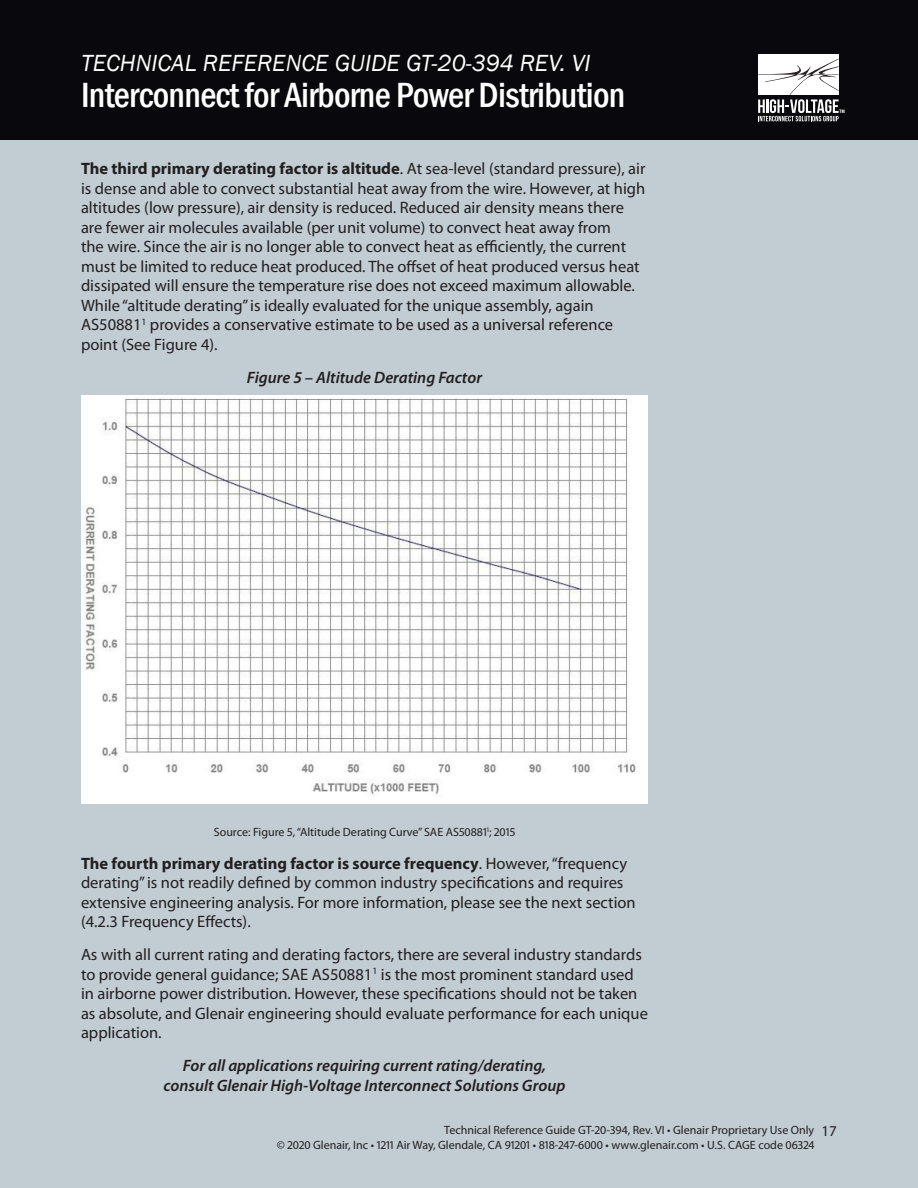
<style>
.page{position:relative;width:918px;height:1188px;background:#c1ccd3}
.page>*{position:absolute;margin:0;border:0;box-sizing:border-box;transform-origin:0 0}
.t1{font:500 condensed 36px "Franklin Gothic";letter-spacing:-.02em;color:#fff}
.t2{font:italic 24px "Franklin Gothic";color:#fff}
.body_text{font:16.5px/19.5px "Myriad Pro";color:#231f20}
.cap{font:italic 600 16.5px/19.5px "Myriad Pro";color:#231f20;text-align:center}
.table_t{font:12px/15px "Myriad Pro";color:#231f20}
.s1{font-weight:700}
.s2{font-size:15px}
</style>
<div class="page">
<div style="left:0;top:0;width:918px;height:140px;background:#08080d"></div>
<div style="left:758px;top:54px;width:81px;height:41px;background:#fff"></div>
<svg style="left:758px;top:59px;width:86px;height:62px"></svg>
<img style="left:81px;top:395px;width:567px;height:409px">
<h2 class="t2" style="left:81px;top:48px;width:511px">TECHNICAL REFERENCE GUIDE GT-20-394 REV. VI</h2>
<h1 class="t1" style="left:81px;top:71px;width:546px">Interconnect for Airborne Power Distribution</h1>
<p class="body_text" style="left:81px;top:159px;width:566px"><span class="s1">The third primary derating factor is altitude</span>. At sea-level (standard pressure), air is dense and able to convect substantial heat away from the wire. However, at high altitudes (low pressure), air density is reduced. Reduced air density means there are fewer air molecules available (per unit volume) to convect heat away from<br>the wire. Since the air is no longer able to convect heat as efficiently, the current must be limited to reduce heat produced. The offset of heat produced versus heat dissipated will ensure the temperature rise does not exceed maximum allowable.<br>While “altitude derating” is ideally evaluated for the unique assembly, again AS50881<sup>1</sup> provides a conservative estimate to be used as a universal reference point (See Figure 4).</p>
<p class="cap" style="left:247px;top:367px;width:237px">Figure 5 – Altitude Derating Factor</p>
<p class="table_t" style="left:214px;top:824px;width:303px">Source: Figure 5, “Altitude Derating Curve” SAE AS50881<sup>1</sup>; 2015</p>
<p class="body_text" style="left:81px;top:853px;width:556px"><span class="s1">The fourth primary derating factor is source frequency</span>. However, “frequency derating” is not readily defined by common industry specifications and requires extensive engineering analysis. For more information, please see the next section (4.2.3 Frequency Effects).</p>
<p class="body_text" style="left:81px;top:945px;width:568px">As with all current rating and derating factors, there are several industry standards to provide general guidance; SAE AS50881<sup>1</sup> is the most prominent standard used in airborne power distribution. However, these specifications should not be taken as absolute, and Glenair engineering should evaluate performance for each unique application.</p>
<p class="cap" style="left:164px;top:1056px;width:403px">For all applications requiring current rating/derating, consult Glenair High-Voltage Interconnect Solutions Group</p>
<p class="table_t" style="left:277px;top:1122px;width:562px;text-indent:167px">Technical Reference Guide GT-20-394, Rev. VI • Glenair Proprietary Use Only <span class="s2">17 </span>© 2020 Glenair, Inc • 1211 Air Way, Glendale, CA 91201 • 818-247-6000 • www.glenair.com • U.S. CAGE code 06324</p>
</div>
